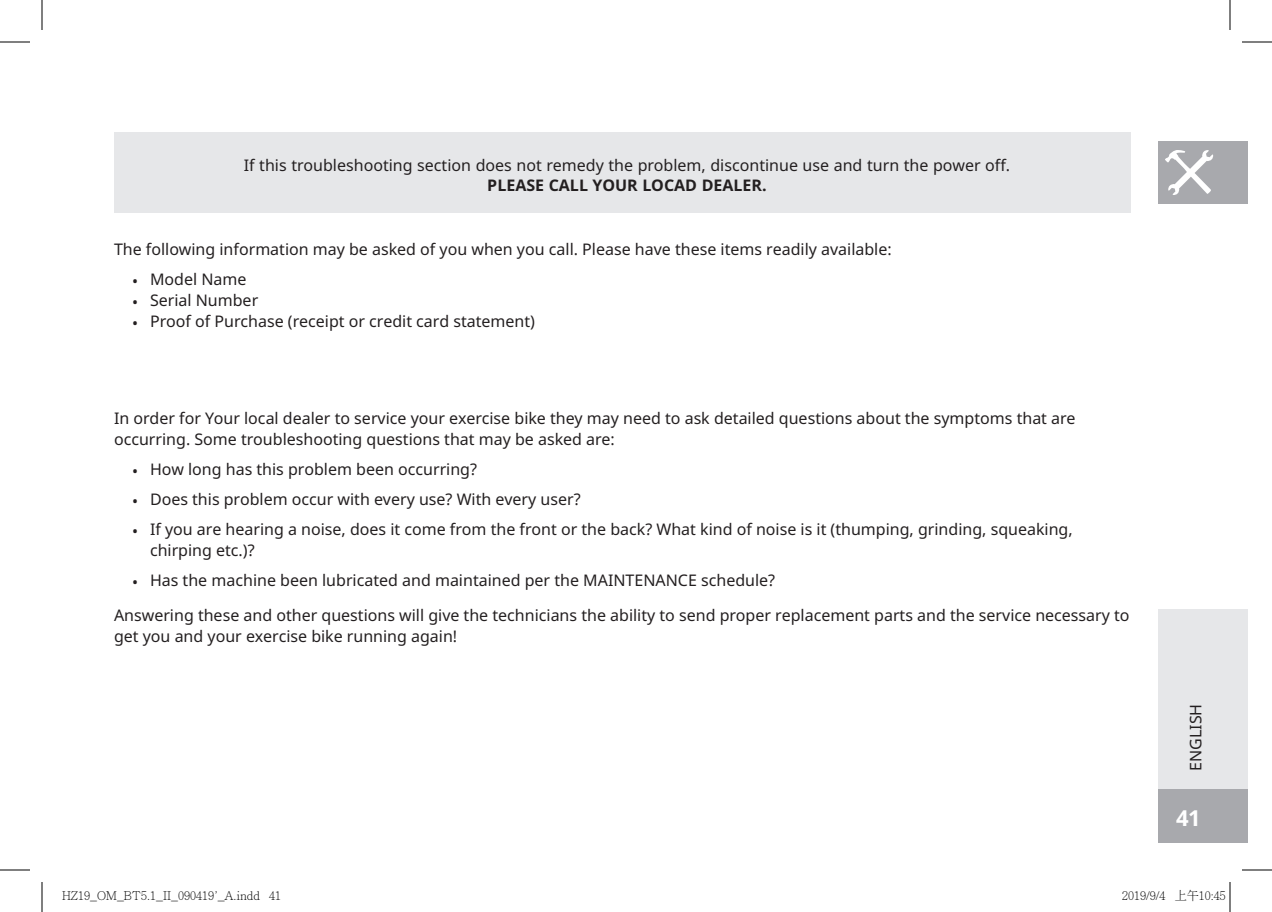
<style>
.page{position:relative;width:1272px;height:912px;background:#fff}
.page>*{position:absolute;margin:0;border:0;box-sizing:border-box;transform-origin:0 0}
.t1{font:700 22px "Noto Sans";color:#fff}
.t2{font:16px/21px "Noto Sans";color:#231f20}
.t3{font:700 16px "Noto Sans";color:#231f20}
.t4{font:300 12px "Adobe Ming Std";color:#000}
</style>
<div class="page">
<div style="left:1158px;top:789px;width:90px;height:54px;background:#a8a9ad"></div>
<div style="left:1158px;top:141px;width:90px;height:63px;background:#a8a9ad"></div>
<svg style="left:1165px;top:150px;width:48px;height:45px"></svg>
<div style="left:114px;top:132px;width:1017px;height:81px;background:#e6e7e9"></div>
<div style="left:1158px;top:609px;width:90px;height:180px;background:#e6e7e9"></div>
<hr style="left:0;top:42px;width:30px;height:1px;background:#000">
<hr style="left:1242px;top:42px;width:30px;height:1px;background:#000">
<hr style="left:0;top:870px;width:30px;height:1px;background:#000">
<hr style="left:1242px;top:870px;width:30px;height:1px;background:#000">
<hr style="left:42px;top:0;width:1px;height:30px;background:#000">
<hr style="left:42px;top:882px;width:1px;height:30px;background:#000">
<hr style="left:1230px;top:0;width:1px;height:30px;background:#000">
<hr style="left:1230px;top:882px;width:1px;height:30px;background:#000">
<p class="t2" style="left:244px;top:155px;width:768px">If this troubleshooting section does not remedy the problem, discontinue use and turn the power off.</p>
<p class="t3" style="left:487px;top:174px;width:281px">PLEASE CALL YOUR LOCAD DEALER.</p>
<p class="t2" style="left:114px;top:238px;width:779px">The following information may be asked of you when you call. Please have these items readily available:</p>
<p class="t2" style="left:132px;top:268px;width:116px">• Model Name</p>
<p class="t2" style="left:132px;top:289px;width:128px">• Serial Number</p>
<p class="t2" style="left:132px;top:310px;width:405px">• Proof of Purchase (receipt or credit card statement)</p>
<p class="t2" style="left:114px;top:407px;width:963px">In order for Your local dealer to service your exercise bike they may need to ask detailed questions about the symptoms that are occurring. Some troubleshooting questions that may be asked are:</p>
<p class="t2" style="left:132px;top:458px;width:347px">• How long has this problem been occurring?</p>
<p class="t2" style="left:132px;top:488px;width:450px">• Does this problem occur with every use? With every user?</p>
<p class="t2" style="left:150px;top:518px;width:924px;text-indent:-18px">• If you are hearing a noise, does it come from the front or the back? What kind of noise is it (thumping, grinding, squeaking, chirping etc.)?</p>
<p class="t2" style="left:132px;top:569px;width:645px">• Has the machine been lubricated and maintained per the MAINTENANCE schedule?</p>
<p class="t2" style="left:114px;top:604px;width:1017px">Answering these and other questions will give the technicians the ability to send proper replacement parts and the service necessary to get you and your exercise bike running again!</p>
<p class="t2" style="left:1185px;top:771px;width:69px;rotate:-90deg">ENGLISH</p>
<h1 class="t1" style="left:1176px;top:802px;width:26px">41</h1>
<p class="t4" style="left:62px;top:889px;width:221px">HZ19_OM_BT5.1_II_090419'_A.indd 41</p>
<p class="t4" style="left:1122px;top:889px;width:105px">2019/9/4 上午10:45</p>
</div>
